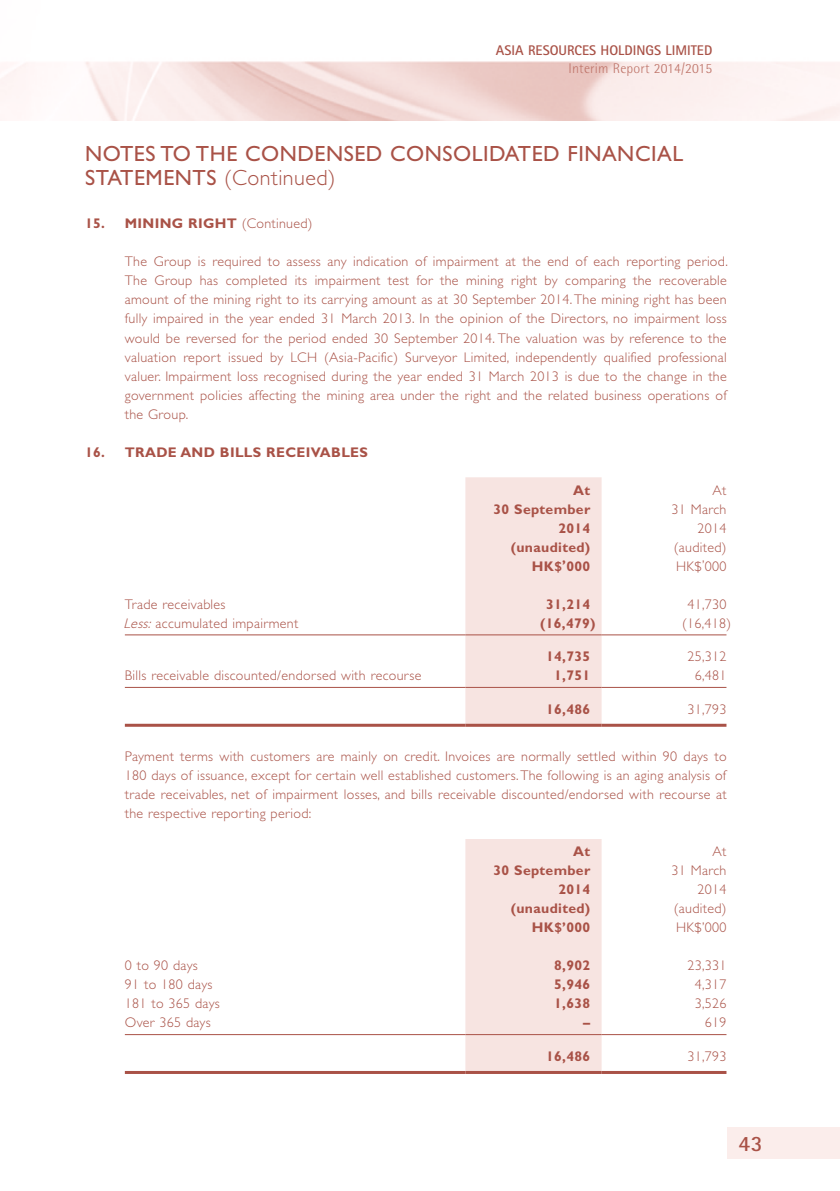
<style>
.page{position:relative;width:840px;height:1191px;background:#fff}
.page>*{position:absolute;margin:0;border:0;box-sizing:border-box;transform-origin:0 0}
.Heading_1{font:22px/24px "Gill Sans Std";letter-spacing:.025em;color:#a95247}
.t1{font:700 22px "Rotis Sans Serif Std";color:#a95247}
.Notes{font:300 14px/19px "Gill Sans Std";letter-spacing:.025em;color:#a95247;text-align:justify}
.Notes-2{font:700 14px "Gill Sans Std";letter-spacing:.025em;color:#a95247}
.Notes_HD1{font:700 14px "Gill Sans Std";letter-spacing:.025em;color:#a95247}
.t2{font:700 14px "Rotis Sans Serif Std";color:#a95247}
.t3{font:300 14px "Rotis Semi Sans Std";letter-spacing:.015em;color:#be7368}
.s1{font-weight:300}
.s2{font-style:italic}
</style>
<div class="page">
<div style="left:726px;top:1127px;width:113px;height:31px;background:#fbedeb"></div>
<svg style="left:465px;top:477px;width:136px;height:247px"></svg>
<hr style="left:125px;top:634px;width:340px;height:1px;background:#a95247">
<hr style="left:465px;top:634px;width:136px;height:1px;background:#a95247">
<hr style="left:601px;top:634px;width:125px;height:1px;background:#a95247">
<hr style="left:125px;top:687px;width:340px;height:1px;background:#a95247">
<hr style="left:465px;top:687px;width:136px;height:1px;background:#a95247">
<hr style="left:601px;top:687px;width:125px;height:1px;background:#a95247">
<hr style="left:125px;top:724px;width:340px;height:3px;background:#a95247">
<hr style="left:465px;top:724px;width:136px;height:3px;background:#a95247">
<hr style="left:601px;top:724px;width:125px;height:3px;background:#a95247">
<div style="left:465px;top:839px;width:136px;height:232px;background:#f7e4e1"></div>
<hr style="left:125px;top:1034px;width:340px;height:1px;background:#a95247">
<hr style="left:465px;top:1034px;width:136px;height:1px;background:#a95247">
<hr style="left:601px;top:1034px;width:125px;height:1px;background:#a95247">
<hr style="left:125px;top:1071px;width:340px;height:3px;background:#a95247">
<hr style="left:465px;top:1071px;width:136px;height:3px;background:#a95247">
<hr style="left:601px;top:1071px;width:125px;height:3px;background:#a95247">
<p class="t2" style="left:495px;top:42px;width:218px">ASIA RESOURCES HOLDINGS LIMITED</p>
<p class="t3" style="left:568px;top:61px;width:145px">Interim Report 2014/2015</p>
<p class="Heading_1" style="left:85px;top:142px;width:599px">NOTES TO THE CONDENSED CONSOLIDATED FINANCIAL<br>STATEMENTS <span class="s1">(Continued)</span></p>
<p class="Notes_HD1" style="left:85px;top:215px;width:229px">15. MINING RIGHT <span class="s1">(Continued)</span></p>
<p class="Notes" style="left:125px;top:252px;width:604px">The Group is required to assess any indication of impairment at the end of each reporting period.<br>The Group has completed its impairment test for the mining right by comparing the recoverable amount of the mining right to its carrying amount as at 30 September 2014.The mining right has been fully impaired in the year ended 31 March 2013. In the opinion of the Directors, no impairment loss would be reversed for the period ended 30 September 2014. The valuation was by reference to the valuation report issued by LCH (Asia-Pacific) Surveyor Limited, independently qualified professional valuer. Impairment loss recognised during the year ended 31 March 2013 is due to the change in the government policies affecting the mining area under the right and the related business operations of the Group.</p>
<p class="Notes_HD1" style="left:85px;top:443px;width:284px">16. TRADE AND BILLS RECEIVABLES</p>
<p class="Notes-2" style="left:573px;top:481px;width:18px">At</p>
<p class="Notes-2" style="left:493px;top:500px;width:98px">30 September</p>
<p class="Notes-2" style="left:558px;top:519px;width:33px">2014</p>
<p class="Notes" style="left:712px;top:480px;width:15px">At</p>
<p class="Notes" style="left:671px;top:499px;width:56px">31 March</p>
<p class="Notes" style="left:697px;top:518px;width:30px">2014</p>
<p class="Notes-2" style="left:510px;top:538px;width:81px">(unaudited)</p>
<p class="Notes" style="left:673px;top:537px;width:54px">(audited)</p>
<p class="Notes-2" style="left:531px;top:557px;width:60px">HK$’000</p>
<p class="Notes" style="left:675px;top:556px;width:52px">HK$’000</p>
<p class="Notes" style="left:125px;top:594px;width:102px">Trade receivables</p>
<p class="Notes-2" style="left:546px;top:595px;width:46px">31,214</p>
<p class="Notes" style="left:687px;top:594px;width:41px">41,730</p>
<p class="Notes" style="left:123px;top:613px;width:176px"><span class="s2">Less:</span>accumulated impairment</p>
<p class="Notes-2" style="left:540px;top:614px;width:57px">(16,479)</p>
<p class="Notes" style="left:681px;top:613px;width:51px">(16,418)</p>
<p class="Notes-2" style="left:546px;top:648px;width:46px">14,735</p>
<p class="Notes" style="left:687px;top:647px;width:41px">25,312</p>
<p class="Notes" style="left:125px;top:666px;width:298px">Bills receivable discounted/endorsed with recourse</p>
<p class="Notes-2" style="left:554px;top:667px;width:37px">1,751</p>
<p class="Notes" style="left:694px;top:666px;width:33px">6,481</p>
<p class="Notes-2" style="left:546px;top:700px;width:46px">16,486</p>
<p class="Notes" style="left:687px;top:699px;width:41px">31,793</p>
<p class="Notes" style="left:125px;top:747px;width:603px">Payment terms with customers are mainly on credit. Invoices are normally settled within 90 days to 180 days of issuance, except for certain well established customers.The following is an aging analysis of trade receivables, net of impairment losses, and bills receivable discounted/endorsed with recourse at the respective reporting period:</p>
<p class="Notes-2" style="left:573px;top:843px;width:18px">At</p>
<p class="Notes-2" style="left:493px;top:862px;width:98px">30 September</p>
<p class="Notes-2" style="left:558px;top:881px;width:33px">2014</p>
<p class="Notes" style="left:712px;top:842px;width:15px">At</p>
<p class="Notes" style="left:671px;top:861px;width:56px">31 March</p>
<p class="Notes" style="left:697px;top:880px;width:30px">2014</p>
<p class="Notes-2" style="left:510px;top:900px;width:81px">(unaudited)</p>
<p class="Notes" style="left:673px;top:899px;width:54px">(audited)</p>
<p class="Notes-2" style="left:531px;top:919px;width:60px">HK$’000</p>
<p class="Notes" style="left:675px;top:918px;width:52px">HK$’000</p>
<p class="Notes" style="left:125px;top:956px;width:74px">0 to 90 days</p>
<p class="Notes-2" style="left:554px;top:957px;width:37px">8,902</p>
<p class="Notes" style="left:687px;top:956px;width:41px">23,331</p>
<p class="Notes" style="left:125px;top:975px;width:89px">91 to 180 days</p>
<p class="Notes-2" style="left:554px;top:976px;width:37px">5,946</p>
<p class="Notes" style="left:694px;top:975px;width:33px">4,317</p>
<p class="Notes" style="left:125px;top:994px;width:96px">181 to 365 days</p>
<p class="Notes-2" style="left:554px;top:995px;width:37px">1,638</p>
<p class="Notes" style="left:694px;top:994px;width:33px">3,526</p>
<p class="Notes" style="left:125px;top:1013px;width:87px">Over 365 days</p>
<p class="Notes-2" style="left:583px;top:1014px;width:8px">–</p>
<p class="Notes" style="left:704px;top:1013px;width:23px">619</p>
<p class="Notes-2" style="left:546px;top:1047px;width:46px">16,486</p>
<p class="Notes" style="left:687px;top:1046px;width:41px">31,793</p>
<h1 class="t1" style="left:738px;top:1129px;width:26px">43</h1>
</div>
